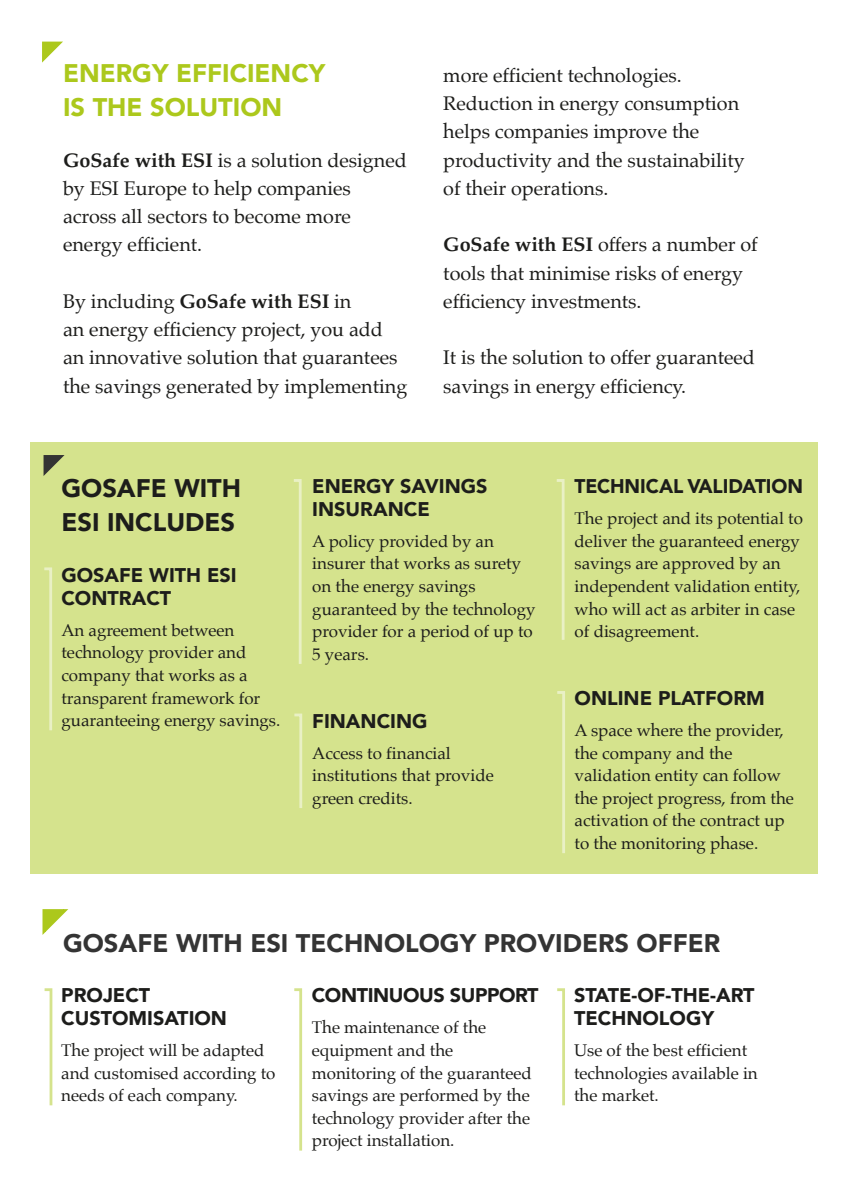
<style>
.page{position:relative;width:842px;height:1191px;background:#fff}
.page>*{position:absolute;margin:0;border:0;box-sizing:border-box;transform-origin:0 0}
.t1{font:900 25.4px "Avenir";color:#343434}
.t2{font:900 25.4px/33.8px "Avenir";color:#acc81c}
.t3{font:900 25.4px/33.8px "Avenir";color:#1d1d1b}
.t4{font:19.8px/28.2px "Palatino";color:#1d1d1b}
.t5{font:900 19.8px/22.6px "Avenir";color:#1d1d1b}
.t6{font:900 19.8px "Avenir";letter-spacing:-.02em;color:#1d1d1b}
.t7{font:17px/22.6px "Palatino";color:#1d1d1b}
.s1{font-weight:700}
</style>
<div class="page">
<svg style="left:45px;top:988px;width:7px;height:117px"></svg>
<svg style="left:294px;top:988px;width:8px;height:162px"></svg>
<svg style="left:557px;top:988px;width:8px;height:117px"></svg>
<svg style="left:42px;top:42px;width:21px;height:21px"></svg>
<svg style="left:42px;top:909px;width:27px;height:26px"></svg>
<div style="left:30px;top:442px;width:788px;height:431px;background:#d5e38d"></div>
<svg style="left:44px;top:567px;width:8px;height:163px"></svg>
<svg style="left:294px;top:479px;width:8px;height:185px"></svg>
<svg style="left:557px;top:479px;width:7px;height:161px"></svg>
<svg style="left:557px;top:691px;width:8px;height:162px"></svg>
<svg style="left:294px;top:713px;width:8px;height:95px"></svg>
<svg style="left:44px;top:455px;width:21px;height:21px"></svg>
<h1 class="t2" style="left:63px;top:56px;width:264px">ENERGY EFFICIENCY<br>IS THE SOLUTION</h1>
<p class="t4" style="left:63px;top:146px;width:345px"><span class="s1">GoSafe with ESI</span> is a solution designed by ESI Europe to help companies across all sectors to become more energy efficient.</p>
<p class="t4" style="left:63px;top:287px;width:346px">By including <span class="s1">GoSafe with ESI</span> in<br>an energy efficiency project, you add an innovative solution that guarantees the savings generated by implementing</p>
<p class="t4" style="left:443px;top:61px;width:303px">more efficient technologies.<br>Reduction in energy consumption helps companies improve the productivity and the sustainability of their operations.</p>
<p class="t4" style="left:443px;top:230px;width:316px"><span class="s1">GoSafe with ESI</span> offers a number of tools that minimise risks of energy efficiency investments.</p>
<p class="t4" style="left:443px;top:343px;width:313px">It is the solution to offer guaranteed savings in energy efficiency.</p>
<h1 class="t3" style="left:61px;top:471px;width:181px">GOSAFE WITH<br>ESI INCLUDES</h1>
<p class="t5" style="left:61px;top:563px;width:177px">GOSAFE WITH ESI<br>CONTRACT</p>
<p class="t7" style="left:61px;top:618px;width:220px">An agreement between technology provider and company that works as a transparent framework for guaranteeing energy savings.</p>
<p class="t5" style="left:312px;top:474px;width:177px">ENERGY SAVINGS<br>INSURANCE</p>
<p class="t7" style="left:312px;top:529px;width:225px">A policy provided by an insurer that works as surety on the energy savings guaranteed by the technology provider for a period of up to<br>5 years.</p>
<p class="t5" style="left:312px;top:709px;width:117px">FINANCING</p>
<p class="t7" style="left:312px;top:741px;width:183px">Access to financial institutions that provide green credits.</p>
<p class="t5" style="left:574px;top:474px;width:230px">TECHNICAL VALIDATION</p>
<p class="t7" style="left:574px;top:507px;width:230px">The project and its potential to deliver the guaranteed energy savings are approved by an independent validation entity, who will act as arbiter in case of disagreement.</p>
<p class="t5" style="left:574px;top:686px;width:192px">ONLINE PLATFORM</p>
<p class="t7" style="left:574px;top:719px;width:221px">A space where the provider, the company and the validation entity can follow the project progress, from the activation of the contract up to the monitoring phase.</p>
<h1 class="t1" style="left:63px;top:921px;width:659px">GOSAFE WITH ESI TECHNOLOGY PROVIDERS OFFER</h1>
<p class="t5" style="left:61px;top:983px;width:167px">PROJECT<br>CUSTOMISATION</p>
<p class="t7" style="left:61px;top:1038px;width:216px">The project will be adapted and customised according to needs of each company.</p>
<p class="t6" style="left:312px;top:978px;width:228px">CONTINUOUS SUPPORT</p>
<p class="t7" style="left:312px;top:1016px;width:222px">The maintenance of the equipment and the monitoring of the guaranteed savings are performed by the technology provider after the project installation.</p>
<p class="t5" style="left:574px;top:983px;width:182px">STATE-OF-THE-ART<br>TECHNOLOGY</p>
<p class="t7" style="left:574px;top:1038px;width:185px">Use of the best efficient technologies available in the market.</p>
</div>
